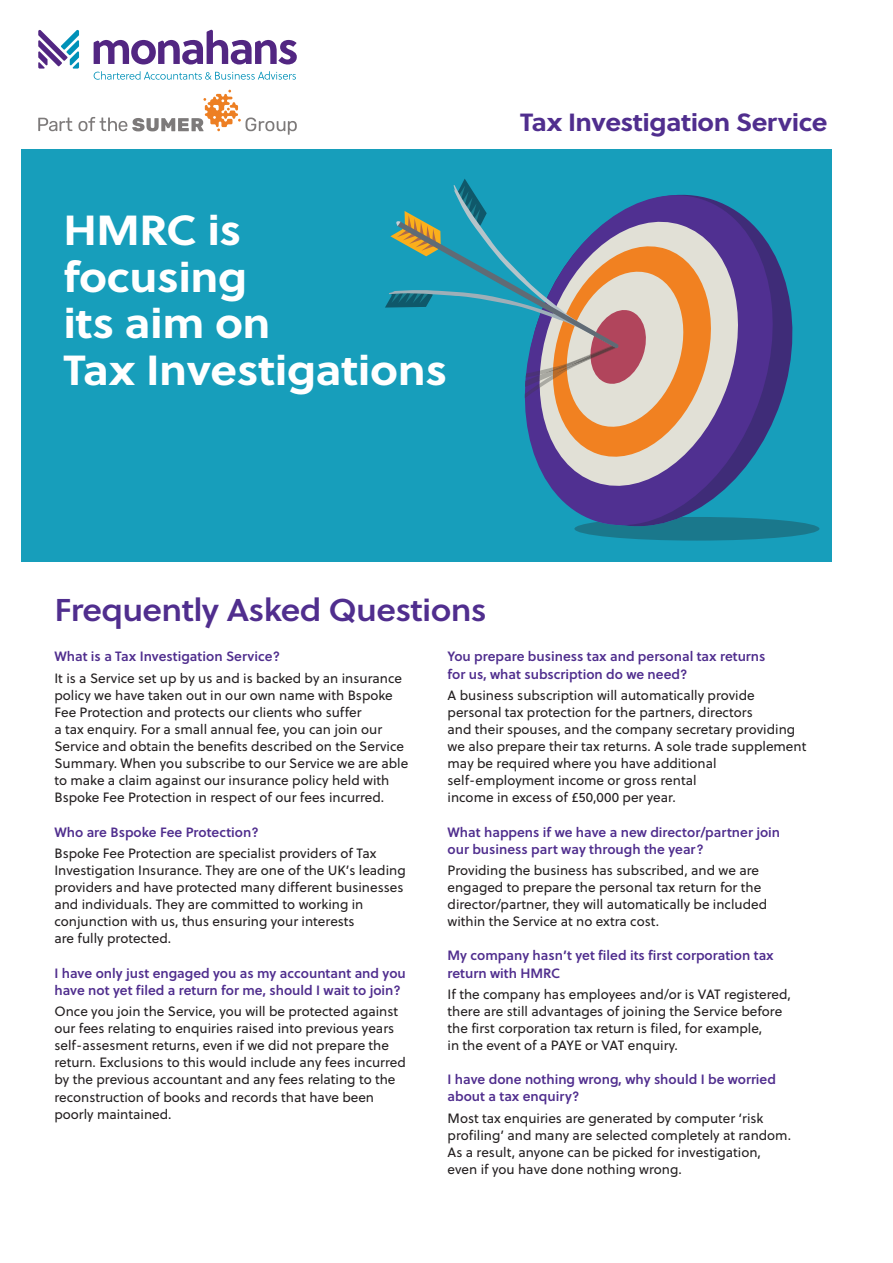
<style>
.page{position:relative;width:893px;height:1263px;background:#fff}
.page>*{position:absolute;margin:0;border:0;box-sizing:border-box;transform-origin:0 0}
.Body_Copy{font:700 42px/46.5px "Soleil";letter-spacing:-.01em;color:#fff;scale:1.08 1}
.Body_Copy-2{font:31.5px "Soleil Sb";letter-spacing:-.02em;color:#502e8e;scale:1.08 1}
.Body_Copy-3{font:700 24.9px "Soleil";letter-spacing:-.02em;color:#502e8e;scale:1.08 1}
.t1{font:13.5px/17.1px "Soleil";color:#231f20}
.t2{font:13.5px/17.1px "Soleil Sb";color:#502e8e}
</style>
<div class="page">
<div style="left:21px;top:149px;width:810px;height:412px;background:#179ebb"></div>
<svg style="left:38px;top:90px;width:200px;height:41px"></svg>
<svg style="left:246px;top:117px;width:51px;height:18px"></svg>
<svg style="left:38px;top:30px;width:41px;height:39px"></svg>
<svg style="left:94px;top:29px;width:203px;height:36px"></svg>
<svg style="left:94px;top:71px;width:202px;height:9px"></svg>
<svg style="left:811px;top:524px;width:8px;height:9px"></svg>
<svg style="left:561px;top:203px;width:229px;height:338px"></svg>
<svg style="left:539px;top:209px;width:213px;height:290px;background:#665b9f"></svg>
<svg style="left:385px;top:179px;width:337px;height:288px"></svg>
<p class="Body_Copy" style="left:63px;top:205px;width:357px">HMRC is<br>focusing<br>its aim on<br>Tax Investigations</p>
<p class="Body_Copy-3" style="left:520px;top:103px;width:286px">Tax Investigation Service</p>
<p class="Body_Copy-2" style="left:54px;top:586px;width:402px">Frequently Asked Questions</p>
<p class="t2" style="left:54px;top:647px;width:227px">What is a Tax Investigation Service?</p>
<p class="t1" style="left:54px;top:669px;width:355px">It is a Service set up by us and is backed by an insurance policy we have taken out in our own name with Bspoke Fee Protection and protects our clients who suffer<br>a tax enquiry. For a small annual fee, you can join our Service and obtain the benefits described on the Service Summary. When you subscribe to our Service we are able to make a claim against our insurance policy held with Bspoke Fee Protection in respect of our fees incurred.</p>
<p class="t2" style="left:54px;top:823px;width:206px">Who are Bspoke Fee Protection?</p>
<p class="t1" style="left:54px;top:844px;width:353px">Bspoke Fee Protection are specialist providers of Tax Investigation Insurance. They are one of the UK’s leading providers and have protected many different businesses and individuals. They are committed to working in conjunction with us, thus ensuring your interests<br>are fully protected.</p>
<p class="t2" style="left:54px;top:964px;width:353px">I have only just engaged you as my accountant and you have not yet filed a return for me, should I wait to join?</p>
<p class="t1" style="left:54px;top:1002px;width:353px">Once you join the Service, you will be protected against our fees relating to enquiries raised into previous years self-assesment returns, even if we did not prepare the return. Exclusions to this would include any fees incurred by the previous accountant and any fees relating to the reconstruction of books and records that have been poorly maintained.</p>
<p class="t2" style="left:448px;top:647px;width:319px">You prepare business tax and personal tax returns for us, what subscription do we need?</p>
<p class="t1" style="left:448px;top:686px;width:360px">A business subscription will automatically provide personal tax protection for the partners, directors<br>and their spouses, and the company secretary providing we also prepare their tax returns. A sole trade supplement may be required where you have additional self-employment income or gross rental<br>income in excess of £50,000 per year.</p>
<p class="t2" style="left:448px;top:823px;width:334px">What happens if we have a new director/partner join our business part way through the year?</p>
<p class="t1" style="left:448px;top:861px;width:321px">Providing the business has subscribed, and we are engaged to prepare the personal tax return for the director/partner, they will automatically be included within the Service at no extra cost.</p>
<p class="t2" style="left:448px;top:946px;width:328px">My company hasn’t yet filed its first corporation tax return with HMRC</p>
<p class="t1" style="left:448px;top:985px;width:345px">If the company has employees and/or is VAT registered, there are still advantages of joining the Service before the first corporation tax return is filed, for example,<br>in the event of a PAYE or VAT enquiry.</p>
<p class="t2" style="left:448px;top:1070px;width:330px">I have done nothing wrong, why should I be worried about a tax enquiry?</p>
<p class="t1" style="left:448px;top:1109px;width:345px">Most tax enquiries are generated by computer ‘risk profiling’ and many are selected completely at random.<br>As a result, anyone can be picked for investigation, even if you have done nothing wrong.</p>
</div>
